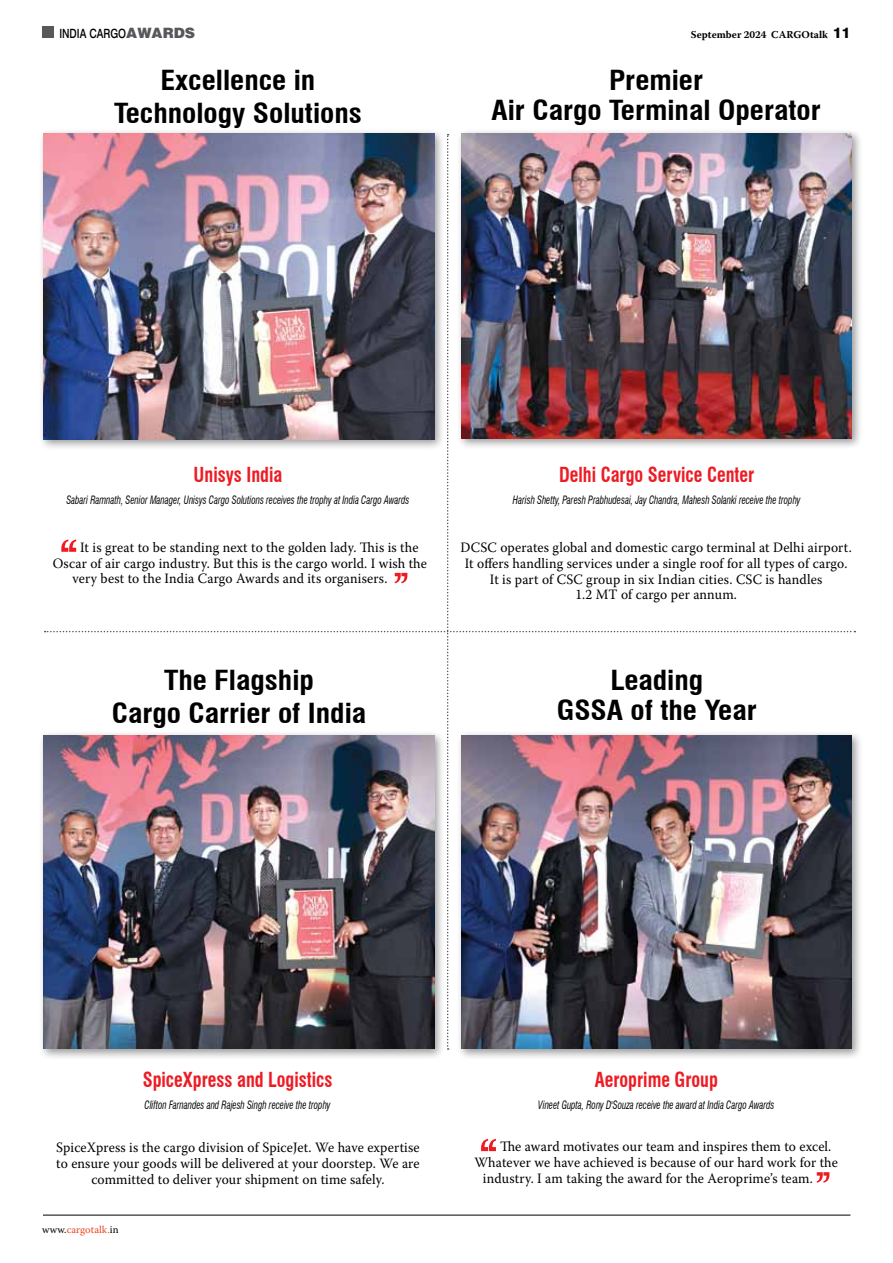
<style>
.page{position:relative;width:893px;height:1263px;background:#fff}
.page>*{position:absolute;margin:0;border:0;box-sizing:border-box;transform-origin:0 0}
.t1{font:700 condensed 27px/32.4px "Swiss 721 BT";color:#000;text-align:center;scale:1.1 1}
.t2{font:700 condensed 20.25px "Swiss 721 BT";color:#ed1c24;scale:.9 1}
.t3{font:14.25px/15.8px "Warnock Pro";letter-spacing:.01em;color:#000;text-align:center;scale:.95 1}
.t4{font:500 12.75px "Swiss 721 BT";color:#000;scale:.8 1}
.t5{font:italic condensed 11.25px "Swiss 721 BT";color:#000;scale:.8 1}
.t6{font:700 10.5px "Warnock Pro";color:#000}
.t7{font:10.5px "Warnock Pro";color:#ef4622}
.s1{font-family:"Helv";font-weight:900;font-size:14.25px;color:#57585b}
.s2{font-family:"Swiss 721 BT";font-weight:800;font-size:15px}
.s3{color:#000}
</style>
<div class="page">
<hr style="left:43px;top:1215px;width:807px;height:1px;background:#000">
<div style="left:42px;top:27px;width:12px;height:11px;background:#57585b"></div>
<div style="left:39px;top:128px;width:406px;height:322px;background:#000;opacity:.4"></div>
<div style="left:456px;top:128px;width:407px;height:322px;background:#000;opacity:.4"></div>
<div style="left:39px;top:730px;width:406px;height:330px;background:#000;opacity:.4"></div>
<div style="left:456px;top:730px;width:407px;height:330px;background:#000;opacity:.4"></div>
<svg style="left:481px;top:1139px;width:15px;height:12px"></svg>
<svg style="left:817px;top:1172px;width:12px;height:10px"></svg>
<img style="left:45px;top:134px;width:810px;height:916px">
<p class="t4" style="left:59px;top:26px;width:171px">INDIA CARGO<span class="s1">AWARDS</span></p>
<h1 class="t1" style="left:114px;top:64px;width:227px">Excellence in<br>Technology Solutions</h1>
<p class="t6" style="left:691px;top:28px;width:161px">September 2024 CARGOtalk <span class="s2">11</span></p>
<h1 class="t1" style="left:491px;top:66px;width:301px;line-height:29.4px">Premier<br>Air Cargo Terminal Operator</h1>
<h2 class="t2" style="left:194px;top:462px;width:100px">Unisys India</h2>
<p class="t5" style="left:66px;top:493px;width:430px">Sabari Ramnath, Senior Manager, Unisys Cargo Solutions receives the trophy at India Cargo Awards</p>
<p class="t3" style="left:80px;top:539px;width:358px">It is great to be standing next to the golden lady. This is the</p>
<p class="t3" style="left:53px;top:555px;width:395px">Oscar of air cargo industry. But this is the cargo world. I wish the</p>
<p class="t3" style="left:72px;top:570px;width:333px">very best to the India Cargo Awards and its organisers.</p>
<h1 class="t1" style="left:112px;top:664px;width:233px">The Flagship<br>Cargo Carrier of India</h1>
<h2 class="t2" style="left:559px;top:462px;width:218px">Delhi Cargo Service Center</h2>
<p class="t5" style="left:513px;top:493px;width:361px">Harish Shetty, Paresh Prabhudesai, Jay Chandra, Mahesh Solanki receive the trophy</p>
<p class="t3" style="left:460px;top:539px;width:413px">DCSC operates global and domestic cargo terminal at Delhi airport.<br>It offers handling services under a single roof for all types of cargo.<br>It is part of CSC group in six Indian cities. CSC is handles<br>1.2 MT of cargo per annum.</p>
<h1 class="t1" style="left:557px;top:666px;width:183px;line-height:29.4px">Leading<br>GSSA of the Year</h1>
<h2 class="t2" style="left:143px;top:1067px;width:212px">SpiceXpress and Logistics</h2>
<p class="t5" style="left:145px;top:1098px;width:234px">Clifton Farnandes and Rajesh Singh receive the trophy</p>
<h2 class="t2" style="left:595px;top:1067px;width:138px">Aeroprime Group</h2>
<p class="t5" style="left:538px;top:1098px;width:297px">Vineet Gupta, Rony D'Souza receive the award at India Cargo Awards</p>
<p class="t3" style="left:56px;top:1139px;width:384px">SpiceXpress is the cargo division of SpiceJet. We have expertise to ensure your goods will be delivered at your doorstep. We are committed to deliver your shipment on time safely.</p>
<p class="t3" style="left:500px;top:1138px;width:350px">The award motivates our team and inspires them to excel.</p>
<p class="t3" style="left:474px;top:1154px;width:384px">Whatever we have achieved is because of our hard work for the</p>
<p class="t3" style="left:483px;top:1170px;width:349px">industry. I am taking the award for the Aeroprime’s team.</p>
<p class="t7" style="left:42px;top:1223px;width:78px"><span class="s3">www.</span>cargotalk.<span class="s3">in</span></p>
</div>
